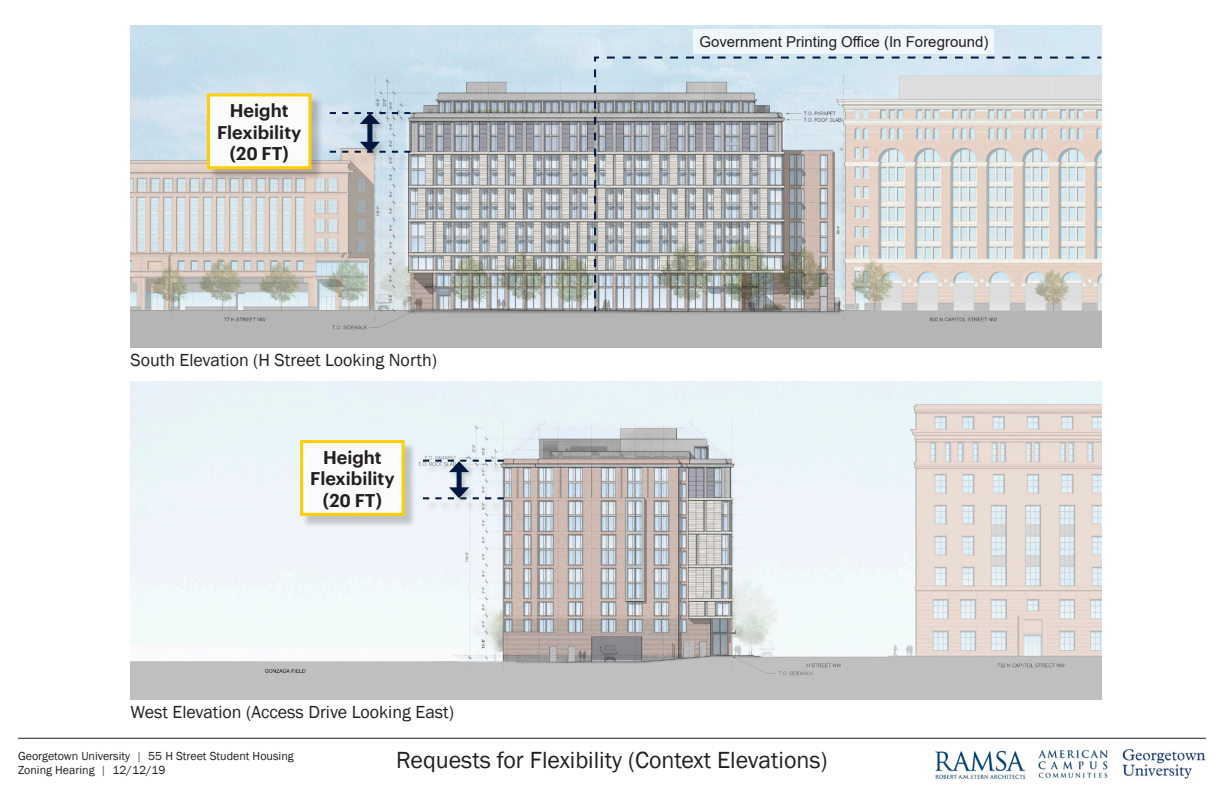
<style>
.page{position:relative;width:1224px;height:792px;background:#fff}
.page>*{position:absolute;margin:0;border:0;box-sizing:border-box;transform-origin:0 0}
.t1{font:24px "Franklin Gothic";color:#231f20}
.t2{font:18px "Franklin Gothic";color:#231f20}
.t3{font:700 18px/21.6px "RAMSA Sans";color:#231f20;text-align:center}
.t4{font:15px "Arial";color:#231f20}
.t5{font:12px/14.4px "Franklin Gothic";color:#231f20}
.s1{color:#646363}
.s2{color:#636363}
</style>
<div class="page">
<hr style="left:18px;top:738px;width:1188px;height:1px;background:#231f20">
<img style="left:935px;top:750px;width:90px;height:28px">
<img style="left:1123px;top:749px;width:83px;height:29px">
<img style="left:1038px;top:750px;width:70px;height:28px">
<img style="left:130px;top:382px;width:972px;height:318px">
<img style="left:130px;top:25px;width:972px;height:323px">
<svg style="left:592px;top:56px;width:510px;height:256px;background:#c4c6c6"></svg>
<div style="left:694px;top:29px;width:300px;height:25px;background:#f1f7fa"></div>
<div style="left:208px;top:95px;width:116px;height:87px;background:#231f20;opacity:.25"></div>
<div style="left:208px;top:95px;width:102px;height:73px;background:#fff"></div>
<div style="left:207px;top:93px;width:104px;height:76px;border:3px solid #ffcd00"></div>
<div style="left:358px;top:111px;width:29px;height:49px;background:#231f20;opacity:.25"></div>
<div style="left:367px;top:120px;width:5px;height:26px;background:#001841"></div>
<div style="left:332px;top:114px;width:91px;height:13px;background:#231f20;opacity:.25"></div>
<svg style="left:330px;top:112px;width:81px;height:12px"></svg>
<div style="left:332px;top:152px;width:91px;height:13px;background:#231f20;opacity:.25"></div>
<svg style="left:330px;top:142px;width:81px;height:11px"></svg>
<div style="left:302px;top:442px;width:115px;height:86px;background:#231f20;opacity:.25"></div>
<div style="left:302px;top:442px;width:101px;height:72px;background:#fff"></div>
<div style="left:300px;top:440px;width:105px;height:76px;border:3px solid #ffcd00"></div>
<div style="left:447px;top:459px;width:29px;height:46px;background:#231f20;opacity:.25"></div>
<div style="left:457px;top:468px;width:5px;height:24px;background:#001841"></div>
<div style="left:425px;top:461px;width:91px;height:13px;background:#231f20;opacity:.25"></div>
<svg style="left:423px;top:460px;width:81px;height:12px"></svg>
<div style="left:425px;top:499px;width:91px;height:13px;background:#231f20;opacity:.25"></div>
<svg style="left:423px;top:487px;width:81px;height:12px"></svg>
<p class="t3" style="left:217px;top:100px;width:86px">Height<br>Flexibility (20 FT)</p>
<p class="t2" style="left:130px;top:348px;width:308px">South Elevation (H Street Looking North)</p>
<p class="t3" style="left:310px;top:446px;width:86px">Height<br>Flexibility (20 FT)</p>
<p class="t2" style="left:130px;top:701px;width:325px">West Elevation (Access Drive Looking East)</p>
<p class="t4" style="left:699px;top:31px;width:290px">Government Printing Office (In Foreground)</p>
<p class="t5" style="left:18px;top:749px;width:277px">Georgetown University <span class="s1">|</span> 55 H Street Student Housing<br>Zoning Hearing <span class="s2">|</span> 12/12/19</p>
<h1 class="t1" style="left:396px;top:745px;width:433px">Requests for Flexibility (Context Elevations)</h1>
</div>
